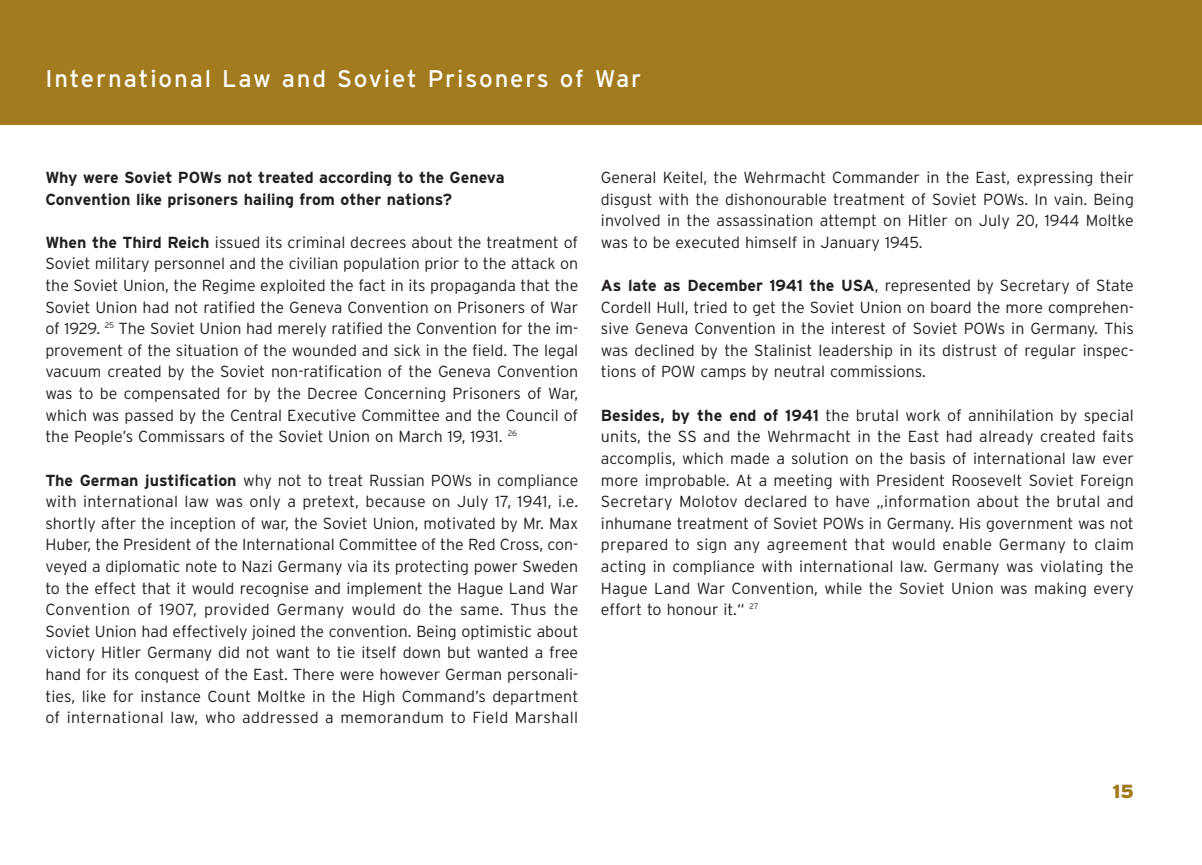
<style>
.page{position:relative;width:1202px;height:865px;background:#fff}
.page>*{position:absolute;margin:0;border:0;box-sizing:border-box;transform-origin:0 0}
.t1{font:24px "Interstate";letter-spacing:.08em;color:#fff}
.t2{font:900 19px "Interstate";color:#a27b1e}
.t3{font:300 16px/21.6px "Interstate";color:#231f20;text-align:justify}
.t4{font:700 16px/21.6px "Interstate";color:#231f20}
.s1{font-weight:700}
</style>
<div class="page">
<div style="left:0;top:0;width:1202px;height:125px;background:#a27b1e"></div>
<h1 class="t1" style="left:45px;top:65px;width:597px">International Law and Soviet Prisoners of War</h1>
<p class="t4" style="left:45px;top:167px;width:461px">Why were Soviet POWs not treated according to the Geneva<br>Convention like prisoners hailing from other nations?</p>
<p class="t3" style="left:45px;top:231px;width:534px"><span class="s1">When the Third Reich</span> issued its criminal decrees about the treatment of Soviet military personnel and the civilian population prior to the attack on the Soviet Union, the Regime exploited the fact in its propaganda that the Soviet Union had not ratified the Geneva Convention on Prisoners of War of 1929. <sup>25</sup> The Soviet Union had merely ratified the Convention for the im&shy;provement of the situation of the wounded and sick in the field. The legal vacuum created by the Soviet non-ratification of the Geneva Convention was to be compensated for by the Decree Concerning Prisoners of War, which was passed by the Central Executive Committee and the Council of the People’s Commissars of the Soviet Union on March 19, 1931. <sup>26</sup></p>
<p class="t3" style="left:45px;top:469px;width:534px"><span class="s1">The German justification</span> why not to treat Russian POWs in compliance with international law was only a pretext, because on July 17, 1941, i.e. shortly after the inception of war, the Soviet Union, motivated by Mr. Max Huber, the President of the International Committee of the Red Cross, con&shy;veyed a diplomatic note to Nazi Germany via its protecting power Sweden to the effect that it would recognise and implement the Hague Land War Convention of 1907, provided Germany would do the same. Thus the Soviet Union had effectively joined the convention. Being optimistic about victory Hitler Germany did not want to tie itself down but wanted a free hand for its conquest of the East. There were however German personali&shy;ties, like for instance Count Moltke in the High Command’s department of international law, who addressed a memorandum to Field Marshall</p>
<p class="t3" style="left:601px;top:167px;width:534px">General Keitel, the Wehrmacht Commander in the East, expressing their disgust with the dishonourable treatment of Soviet POWs. In vain. Being involved in the assassination attempt on Hitler on July 20, 1944 Moltke was to be executed himself in January 1945.</p>
<p class="t3" style="left:601px;top:275px;width:534px"><span class="s1">As late as December 1941 the USA</span>, represented by Secretary of State Cordell Hull, tried to get the Soviet Union on board the more comprehen&shy;sive Geneva Convention in the interest of Soviet POWs in Germany. This was declined by the Stalinist leadership in its distrust of regular inspec&shy;tions of POW camps by neutral commissions.</p>
<p class="t3" style="left:601px;top:404px;width:534px"><span class="s1">Besides, by the end of 1941</span> the brutal work of annihilation by special units, the SS and the Wehrmacht in the East had already created faits accomplis, which made a solution on the basis of international law ever more improbable. At a meeting with President Roosevelt Soviet Foreign Secretary Molotov declared to have „information about the brutal and inhumane treatment of Soviet POWs in Germany. His government was not prepared to sign any agreement that would enable Germany to claim acting in compliance with international law. Germany was violating the Hague Land War Convention, while the Soviet Union was making every effort to honour it.“ <sup>27</sup></p>
<p class="t2" style="left:1112px;top:780px;width:23px">15</p>
</div>
